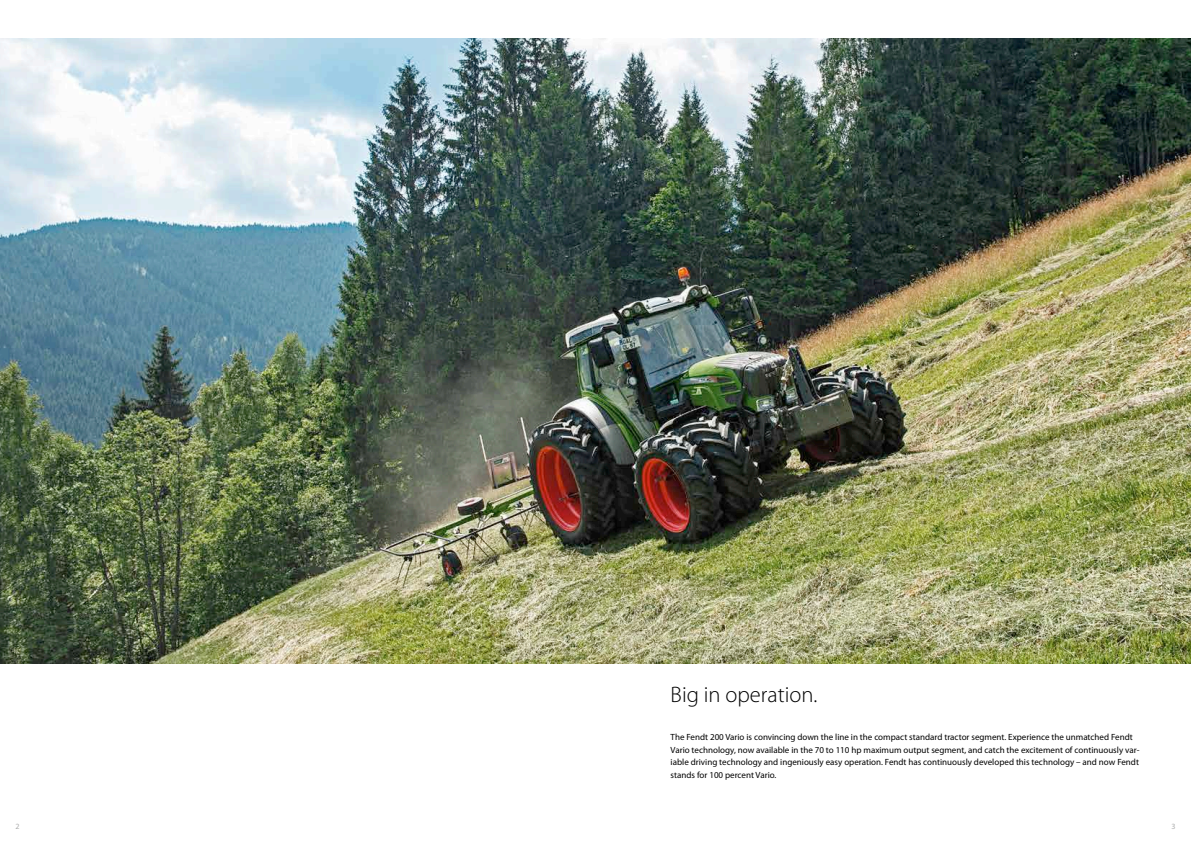
<style>
.page{position:relative;width:1191px;height:842px;background:#fff}
.page>*{position:absolute;margin:0;border:0;box-sizing:border-box;transform-origin:0 0}
.t1{font:300 22.5px "Myriad Pro";color:#000}
.t2{font:9px/12.8px "Myriad Pro";color:#000}
.t3{font:8px "Myriad Pro";color:#adaeae}
</style>
<div class="page">
<img style="left:0;top:38px;width:1191px;height:625px">
<h1 class="t1" style="left:670px;top:682px;width:148px">Big in operation.</h1>
<p class="t2" style="left:670px;top:730px;width:470px">The Fendt 200 Vario is convincing down the line in the compact standard tractor segment. Experience the unmatched Fendt Vario technology, now available in the 70 to 110 hp maximum output segment, and catch the excitement of continuously var&shy;iable driving technology and ingeniously easy operation. Fendt has continuously developed this technology – and now Fendt stands for 100 percent Vario.</p>
<p class="t3" style="left:15px;top:822px;width:6px">2</p>
<p class="t3" style="left:1171px;top:822px;width:6px">3</p>
</div>
